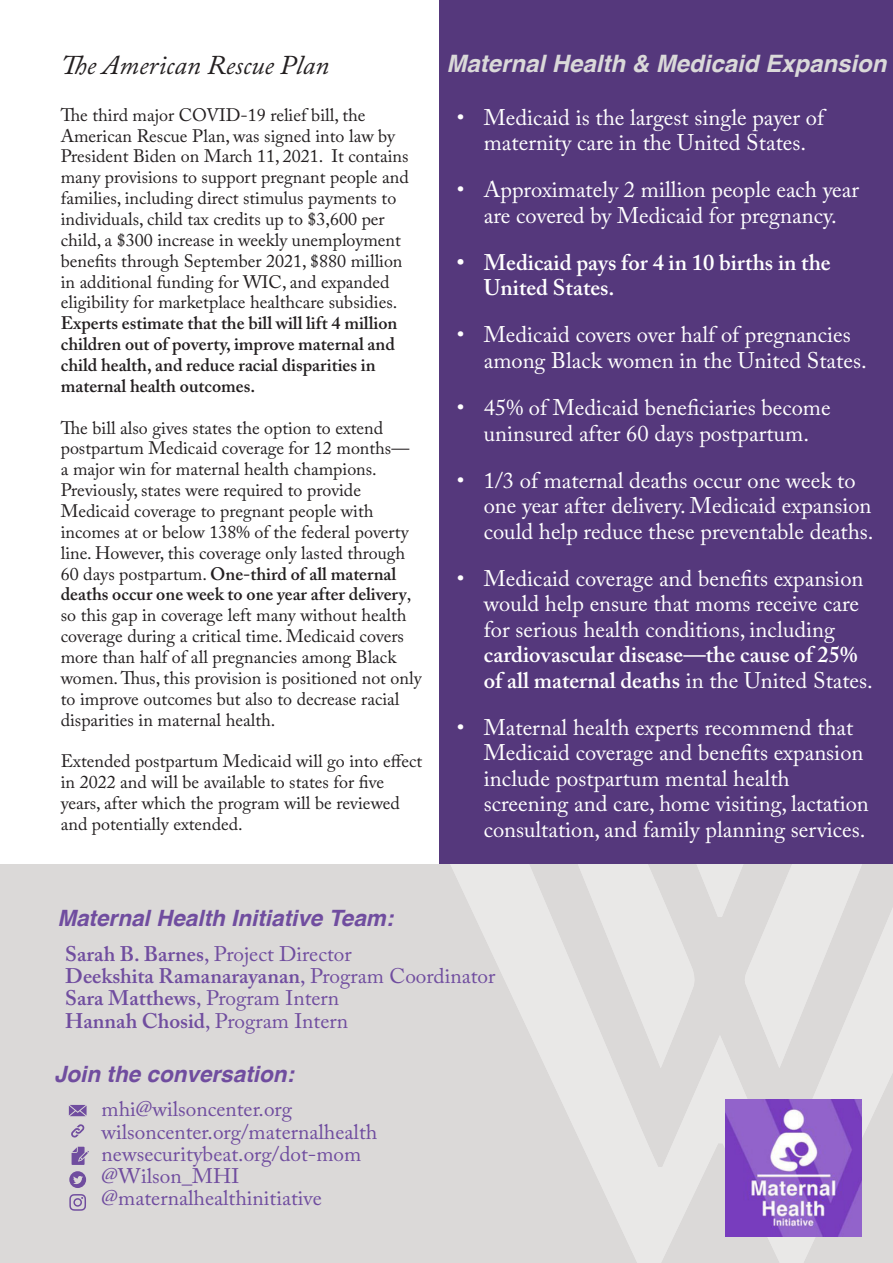
<style>
.page{position:relative;width:893px;height:1263px;background:#fff}
.page>*{position:absolute;margin:0;border:0;box-sizing:border-box;transform-origin:0 0}
.t1{font:italic 27px "Adobe Caslon Pro";color:#231f20}
.t2{font:italic 700 24px "Helvetica";color:#dad9d9}
.t3{font:22.5px/25.5px "Adobe Caslon Pro";color:#fff}
.t4{font:italic 700 22.5px "Helvetica";color:#704d9f}
.t5{font:600 22.5px/25.5px "Adobe Caslon Pro";color:#fff}
.t6{font:21px/22.4px "Adobe Caslon Pro";color:#704d9f}
.Paragraph_Style_1{font:18px/20.9px "Adobe Caslon Pro";color:#231f20}
.s1{font-weight:600}
</style>
<div class="page">
<div style="left:440px;top:0;width:453px;height:875px;background:#55387c"></div>
<div style="left:0;top:864px;width:893px;height:399px;background:#dbd9d8"></div>
<svg style="left:69px;top:1105px;width:18px;height:11px"></svg>
<svg style="left:71px;top:1124px;width:13px;height:14px"></svg>
<svg style="left:69px;top:1171px;width:17px;height:17px"></svg>
<svg style="left:69px;top:1194px;width:17px;height:17px"></svg>
<svg style="left:72px;top:1147px;width:17px;height:18px"></svg>
<svg style="left:450px;top:864px;width:443px;height:399px"></svg>
<svg style="left:574px;top:864px;width:292px;height:204px"></svg>
<img style="left:725px;top:1100px;width:136px;height:137px">
<p class="t1" style="left:61px;top:49px;width:270px">The American Rescue Plan</p>
<p class="t2" style="left:446px;top:44px;width:442px">Maternal Health &amp; Medicaid Expansion</p>
<p class="t3" style="left:457px;top:104px;width:369px;text-align:center">• Medicaid is the largest single payer of maternity care in the United States.</p>
<p class="t3" style="left:457px;top:177px;width:404px;text-align:center">• Approximately 2 million people each year are covered by Medicaid for pregnancy.</p>
<p class="t5" style="left:484px;top:249px;width:348px;text-indent:-27px">• Medicaid pays for 4 in 10 births in the<br>United States.</p>
<p class="t3" style="left:484px;top:322px;width:384px;text-indent:-27px">• Medicaid covers over half of pregnancies among Black women in the United States.</p>
<p class="t3" style="left:457px;top:394px;width:375px;text-align:center">• 45% of Medicaid beneficiaries become uninsured after 60 days postpartum.</p>
<p class="t3" style="left:484px;top:467px;width:391px;text-indent:-27px">• 1/3 of maternal deaths occur one week to one year after delivery. Medicaid expansion could help reduce these preventable deaths.</p>
<p class="t3" style="left:484px;top:565px;width:391px;text-indent:-27px">• Medicaid coverage and benefits expansion would help ensure that moms receive care for serious health conditions, including <span class="s1">cardiovascular disease—the cause of 25% of all maternal deaths</span> in the United States.</p>
<p class="t3" style="left:484px;top:714px;width:386px;text-indent:-27px">• Maternal health experts recommend that Medicaid coverage and benefits expansion include postpartum mental health screening and care, home visiting, lactation consultation, and family planning services.</p>
<p class="Paragraph_Style_1" style="left:61px;top:104px;width:349px">The third major COVID-19 relief bill, the American Rescue Plan, was signed into law by President Biden on March 11, 2021. It contains many provisions to support pregnant people and families, including direct stimulus payments to individuals, child tax credits up to $3,600 per child, a $300 increase in weekly unemployment benefits through September 2021, $880 million in additional funding for WIC, and expanded eligibility for marketplace healthcare subsidies.<br><span class="s1">Experts estimate that the bill will lift 4 million children out of poverty, improve maternal and child health, and reduce racial disparities in maternal health outcomes.</span></p>
<p class="Paragraph_Style_1" style="left:61px;top:417px;width:350px">The bill also gives states the option to extend postpartum Medicaid coverage for 12 months—</p>
<p class="Paragraph_Style_1" style="left:61px;top:459px;width:362px">a major win for maternal health champions.<br>Previously, states were required to provide Medicaid coverage to pregnant people with incomes at or below 138% of the federal poverty line. However, this coverage only lasted through 60 days postpartum. <span class="s1">One-third of all maternal deaths occur one week to one year after delivery</span>, so this gap in coverage left many without health coverage during a critical time. Medicaid covers more than half of all pregnancies among Black women. Thus, this provision is positioned not only to improve outcomes but also to decrease racial disparities in maternal health.</p>
<p class="Paragraph_Style_1" style="left:61px;top:750px;width:363px">Extended postpartum Medicaid will go into effect in 2022 and will be available to states for five years, after which the program will be reviewed and potentially extended.</p>
<p class="t4" style="left:57px;top:900px;width:337px">Maternal Health Initiative Team:</p>
<p class="t6" style="left:65px;top:942px;width:432px"><span class="s1">Sarah B. Barnes</span>, Project Director<br><span class="s1">Deekshita Ramanarayanan</span>, Program Coordinator <span class="s1">Sara Matthews</span>, Program Intern<br><span class="s1">Hannah Chosid</span>, Program Intern</p>
<p class="t4" style="left:54px;top:1055px;width:242px">Join the conversation:</p>
<p class="t6" style="left:102px;top:1098px;width:277px">mhi@wilsoncenter.org wilsoncenter.org/maternalhealth newsecuritybeat.org/dot-mom @Wilson_MHI @maternalhealthinitiative</p>
</div>
